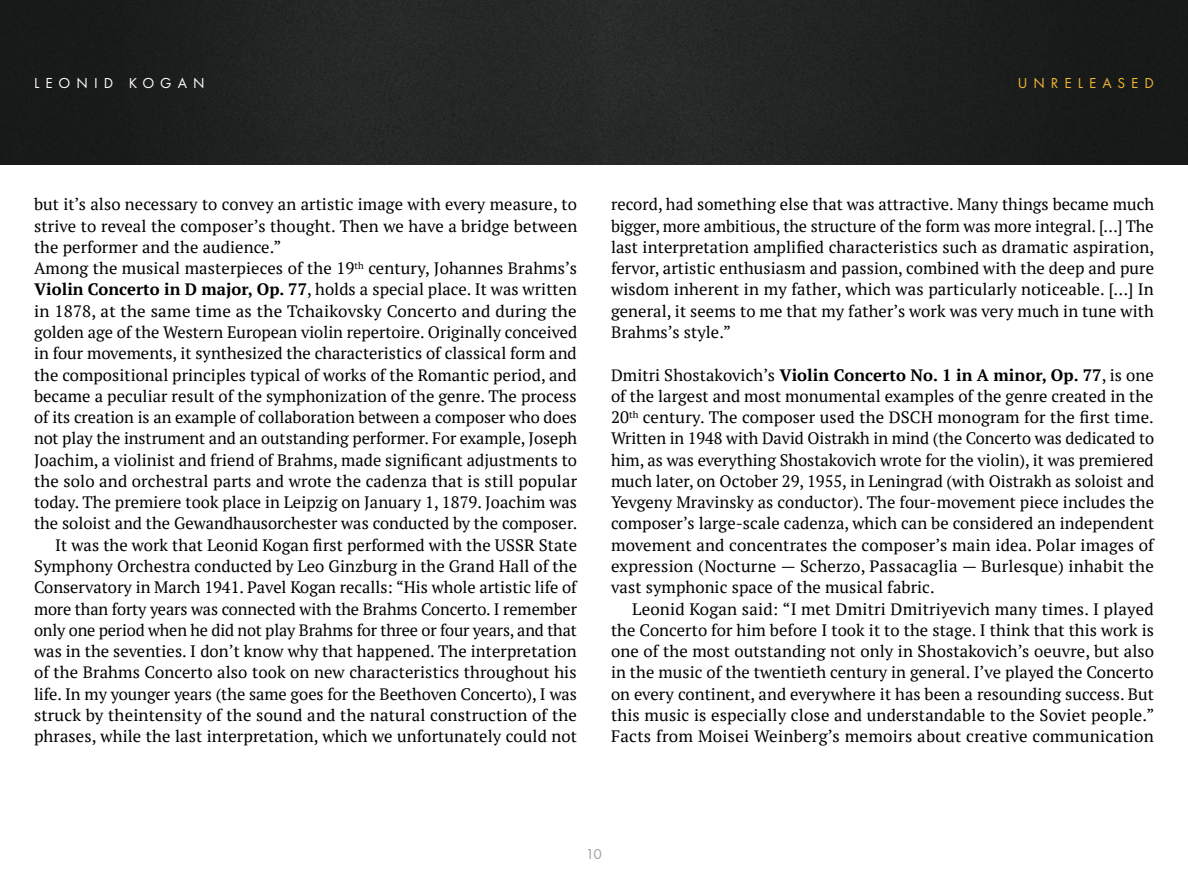
<style>
.page{position:relative;width:1188px;height:893px;background:#fff}
.page>*{position:absolute;margin:0;border:0;box-sizing:border-box;transform-origin:0 0}
.t1{font:16.5px/21.3px "PT Serif";letter-spacing:.005em;color:#000;text-align:justify}
.t2{font:15px "Futura PT Book";letter-spacing:.4em;color:#fff}
.t3{font:15px "Futura PT Book";letter-spacing:.4em;color:#efb635}
.t4{font:15px "Futura PT Book";color:#9d9d9c}
.s1{font-weight:700}
</style>
<div class="page">
<img style="left:0;top:0;width:1188px;height:164px">
<p class="t2" style="left:34px;top:74px;width:172px">LEONID KOGAN</p>
<p class="t3" style="left:1018px;top:74px;width:138px">UNRELEASED</p>
<p class="t1" style="left:34px;top:194px;width:544px">but it’s also necessary to convey an artistic image with every measure, to</p>
<p class="t1" style="left:34px;top:215px;width:545px">strive to reveal the composer’s thought. Then we have a bridge between</p>
<p class="t1" style="left:34px;top:236px;width:249px">the performer and the audience.”</p>
<p class="t1" style="left:34px;top:257px;width:544px">Among the musical masterpieces of the 19<sup>th</sup> century, Johannes Brahms’s</p>
<p class="t1" style="left:34px;top:279px;width:545px"><span class="s1">Violin Concerto in D major, Op. 77</span>, holds a special place. It was written</p>
<p class="t1" style="left:34px;top:300px;width:544px">in 1878, at the same time as the Tchaikovsky Concerto and during the</p>
<p class="t1" style="left:34px;top:321px;width:545px">golden age of the Western European violin repertoire. Originally conceived</p>
<p class="t1" style="left:34px;top:342px;width:544px">in four movements, it synthesized the characteristics of classical form and</p>
<p class="t1" style="left:34px;top:364px;width:544px">the compositional principles typical of works of the Romantic period, and</p>
<p class="t1" style="left:34px;top:385px;width:544px">became a peculiar result of the symphonization of the genre. The process</p>
<p class="t1" style="left:34px;top:406px;width:544px">of its creation is an example of collaboration between a composer who does</p>
<p class="t1" style="left:34px;top:427px;width:545px">not play the instrument and an outstanding performer. For example, Joseph</p>
<p class="t1" style="left:34px;top:449px;width:545px">Joachim, a violinist and friend of Brahms, made significant adjustments to</p>
<p class="t1" style="left:34px;top:470px;width:545px">the solo and orchestral parts and wrote the cadenza that is still popular</p>
<p class="t1" style="left:34px;top:491px;width:545px">today. The premiere took place in Leipzig on January 1, 1879. Joachim was</p>
<p class="t1" style="left:34px;top:512px;width:545px">the soloist and the Gewandhausorchester was conducted by the composer.</p>
<p class="t1" style="left:55px;top:534px;width:523px">It was the work that Leonid Kogan first performed with the USSR State</p>
<p class="t1" style="left:34px;top:555px;width:545px">Symphony Orchestra conducted by Leo Ginzburg in the Grand Hall of the</p>
<p class="t1" style="left:34px;top:576px;width:544px">Conservatory in March 1941. Pavel Kogan recalls: “His whole artistic life of</p>
<p class="t1" style="left:34px;top:598px;width:545px">more than forty years was connected with the Brahms Concerto. I remember</p>
<p class="t1" style="left:34px;top:619px;width:544px">only one period when he did not play Brahms for three or four years, and that</p>
<p class="t1" style="left:34px;top:640px;width:544px">was in the seventies. I don’t know why that happened. The interpretation</p>
<p class="t1" style="left:34px;top:661px;width:544px">of the Brahms Concerto also took on new characteristics throughout his</p>
<p class="t1" style="left:34px;top:683px;width:545px">life. In my younger years (the same goes for the Beethoven Concerto), I was</p>
<p class="t1" style="left:34px;top:704px;width:545px">struck by theintensity of the sound and the natural construction of the</p>
<p class="t1" style="left:34px;top:725px;width:544px">phrases, while the last interpretation, which we unfortunately could not</p>
<p class="t1" style="left:611px;top:194px;width:545px">record, had something else that was attractive. Many things became much bigger, more ambitious, the structure of the form was more integral. […] The last interpretation amplified characteristics such as dramatic aspiration, fervor, artistic enthusiasm and passion, combined with the deep and pure wisdom inherent in my father, which was particularly noticeable. […] In general, it seems to me that my father’s work was very much in tune with Brahms’s style.”</p>
<p class="t1" style="left:611px;top:364px;width:545px">Dmitri Shostakovich’s <span class="s1">Violin Concerto No. 1 in A minor, Op. 77</span>, is one of the largest and most monumental examples of the genre created in the 20<sup>th</sup> century. The composer used the DSCH monogram for the first time.<br>Written in 1948 with David Oistrakh in mind (the Concerto was dedicated to him, as was everything Shostakovich wrote for the violin), it was premiered much later, on October 29, 1955, in Leningrad (with Oistrakh as soloist and Yevgeny Mravinsky as conductor). The four-movement piece includes the composer’s large--scale cadenza, which can be considered an independent movement and concentrates the composer’s main idea. Polar images of expression (Nocturne — Scherzo, Passacaglia — Burlesque) inhabit the vast symphonic space of the musical fabric.</p>
<p class="t1" style="left:611px;top:598px;width:545px;text-indent:21px">Leonid Kogan said: “I met Dmitri Dmitriyevich many times. I played the Concerto for him before I took it to the stage. I think that this work is one of the most outstanding not only in Shostakovich’s oeuvre, but also in the music of the twentieth century in general. I’ve played the Concerto on every continent, and everywhere it has been a resounding success. But this music is especially close and understandable to the Soviet people.” Facts from Moisei Weinberg’s memoirs about creative communication</p>
<p class="t4" style="left:586px;top:845px;width:18px">10</p>
</div>
